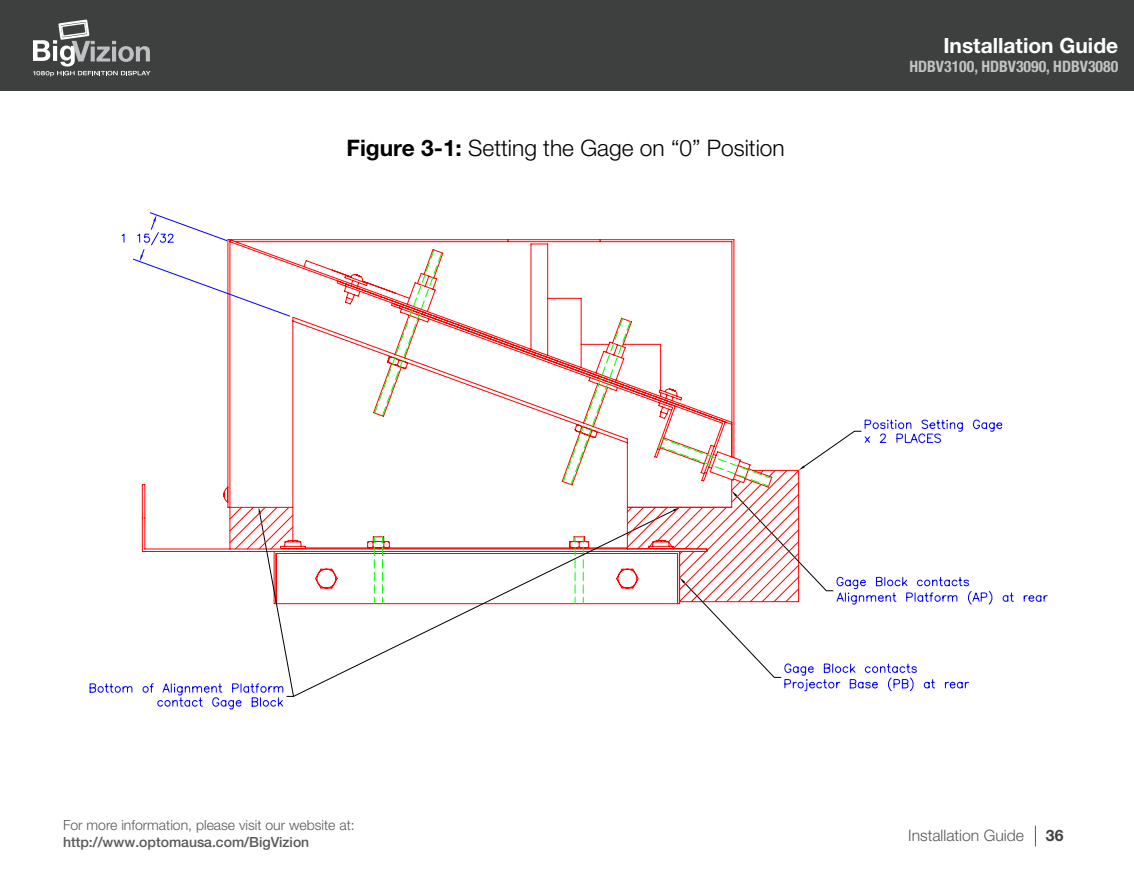
<style>
.page{position:relative;width:1134px;height:882px;background:#fff}
.page>*{position:absolute;margin:0;border:0;box-sizing:border-box;transform-origin:0 0}
.t1{font:300 22.75px "Helvetica Neue";color:#000}
.t2{font:700 21px "Helvetica Neue";color:#fff}
.t3{font:700 condensed 15.75px "Helvetica Neue";color:#c2c2c2}
.t4{font:300 15.75px "Helvetica Neue";color:#58595b}
.t5{font:700 15.75px "Helvetica Neue";color:#414142}
.t6{font:300 14px "Helvetica Neue";color:#58595b}
.t7{font:500 14px "Helvetica Neue";color:#58595b}
.s1{font-weight:700}
</style>
<div class="page">
<svg style="left:1035px;top:826px;width:1px;height:20px"></svg>
<div style="left:0;top:0;width:1134px;height:91px;background:#3e3f3f"></div>
<svg style="left:33px;top:19px;width:117px;height:57px"></svg>
<svg style="left:142px;top:239px;width:593px;height:313px"></svg>
<svg style="left:864px;top:419px;width:139px;height:24px"></svg>
<svg style="left:354px;top:431px;width:508px;height:39px"></svg>
<svg style="left:374px;top:250px;width:398px;height:219px"></svg>
<svg style="left:122px;top:213px;width:168px;height:104px"></svg>
<svg style="left:90px;top:590px;width:958px;height:120px"></svg>
<svg style="left:675px;top:562px;width:294px;height:130px"></svg>
<svg style="left:294px;top:603px;width:381px;height:94px"></svg>
<svg style="left:259px;top:603px;width:35px;height:94px"></svg>
<svg style="left:229px;top:469px;width:571px;height:134px"></svg>
<h1 class="t1" style="left:347px;top:134px;width:440px"><span class="s1">Figure 3-1:</span> Setting the Gage on “0” Position</h1>
<h2 class="t2" style="left:943px;top:33px;width:176px">Installation Guide</h2>
<p class="t3" style="left:909px;top:57px;width:210px">HDBV3100, HDBV3090, HDBV3080</p>
<p class="t6" style="left:63px;top:817px;width:293px">For more information, please visit our website at:</p>
<p class="t7" style="left:63px;top:834px;width:248px">http://www.optomausa.com/BigVizion</p>
<p class="t4" style="left:908px;top:826px;width:117px">Installation Guide</p>
<p class="t5" style="left:1046px;top:825px;width:18px">36</p>
</div>
